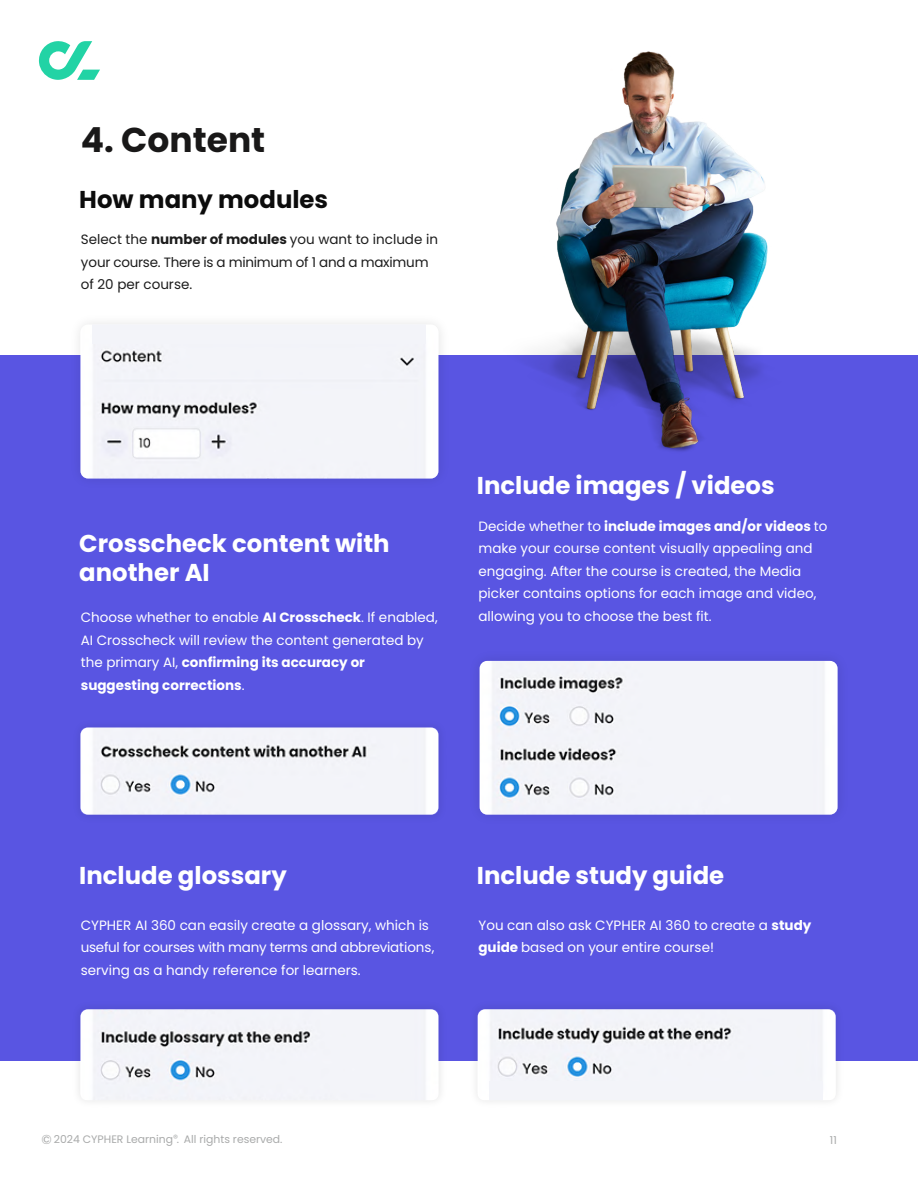
<style>
.page{position:relative;width:918px;height:1188px;background:#fff}
.page>*{position:absolute;margin:0;border:0;box-sizing:border-box;transform-origin:0 0}
.t1{font:700 34.5px "Poppins";color:#191818}
.t2{font:700 24.3px/29.1px "Poppins";color:#fff}
.t3{font:700 24.3px "Poppins";color:#0c0c0c}
.t4{font:13.5px/22.5px "Poppins";color:#fff}
.t5{font:13.5px/22.5px "Poppins";color:#1c1c1c}
.t6{font:10.8px "Poppins";color:#a9aaaa}
.s1{font-weight:700}
.s2{font-size:13.05px}
.s3{font-family:"Koz Go Pr 6 N"}
</style>
<div class="page">
<div style="left:0;top:355px;width:918px;height:706px;background:#5955e2"></div>
<svg style="left:39px;top:41px;width:61px;height:39px"></svg>
<img style="left:79px;top:323px;width:362px;height:157px">
<img style="left:80px;top:324px;width:358px;height:155px">
<div style="left:92px;top:324px;width:334px;height:20px;background:#f3f4f9"></div>
<img style="left:85px;top:727px;width:355px;height:89px">
<img style="left:80px;top:728px;width:358px;height:87px">
<img style="left:478px;top:659px;width:362px;height:157px">
<img style="left:480px;top:661px;width:358px;height:154px">
<img style="left:78px;top:1008px;width:363px;height:94px">
<img style="left:80px;top:1009px;width:358px;height:91px">
<img style="left:476px;top:1008px;width:362px;height:94px">
<img style="left:478px;top:1009px;width:358px;height:91px">
<div style="left:489px;top:1081px;width:334px;height:19px;background:#f3f4f9"></div>
<img style="left:531px;top:51px;width:237px;height:401px">
<h1 class="t1" style="left:81px;top:120px;width:186px">4. Content</h1>
<h2 class="t3" style="left:79px;top:185px;width:250px">How many modules</h2>
<p class="t5" style="left:81px;top:229px;width:359px">Select the <span class="s1">number of modules</span> you want to include in your course. There is a minimum of 1 and a maximum of 20 per course.</p>
<h2 class="t2" style="left:79px;top:529px;width:312px">Crosscheck content with another AI</h2>
<p class="t4" style="left:81px;top:606px;width:358px">Choose whether to enable <span class="s1">AI Crosscheck</span>. If enabled, AI Crosscheck will review the content generated by the primary AI, <span class="s1">confirming its accuracy or suggesting corrections</span>.</p>
<h2 class="t2" style="left:477px;top:471px;width:299px">Include images / videos</h2>
<p class="t4" style="left:478px;top:515px;width:350px">Decide whether to <span class="s1">include images and/or videos</span> to make your course content visually appealing and engaging. After the course is created, the Media picker contains options for each image and video, allowing you to choose the best fit.</p>
<h2 class="t2" style="left:79px;top:861px;width:209px">Include glossary</h2>
<p class="t4" style="left:81px;top:914px;width:355px">CYPHER AI 360 can easily create a glossary, which is useful for courses with many terms and abbreviations, serving as a handy reference for learners.</p>
<h2 class="t2" style="left:477px;top:861px;width:249px">Include study guide</h2>
<p class="t4" style="left:478px;top:914px;width:334px">You can also ask CYPHER AI 360 to create a <span class="s1">study guide</span> based on your entire course!</p>
<p class="t6" style="left:42px;top:1133px;width:243px"><span class="s2">©</span> 2024 CYPHER Learning<span class="s3">®</span>. All rights reserved.</p>
<p class="t6" style="left:830px;top:1134px;width:8px">11</p>
</div>
